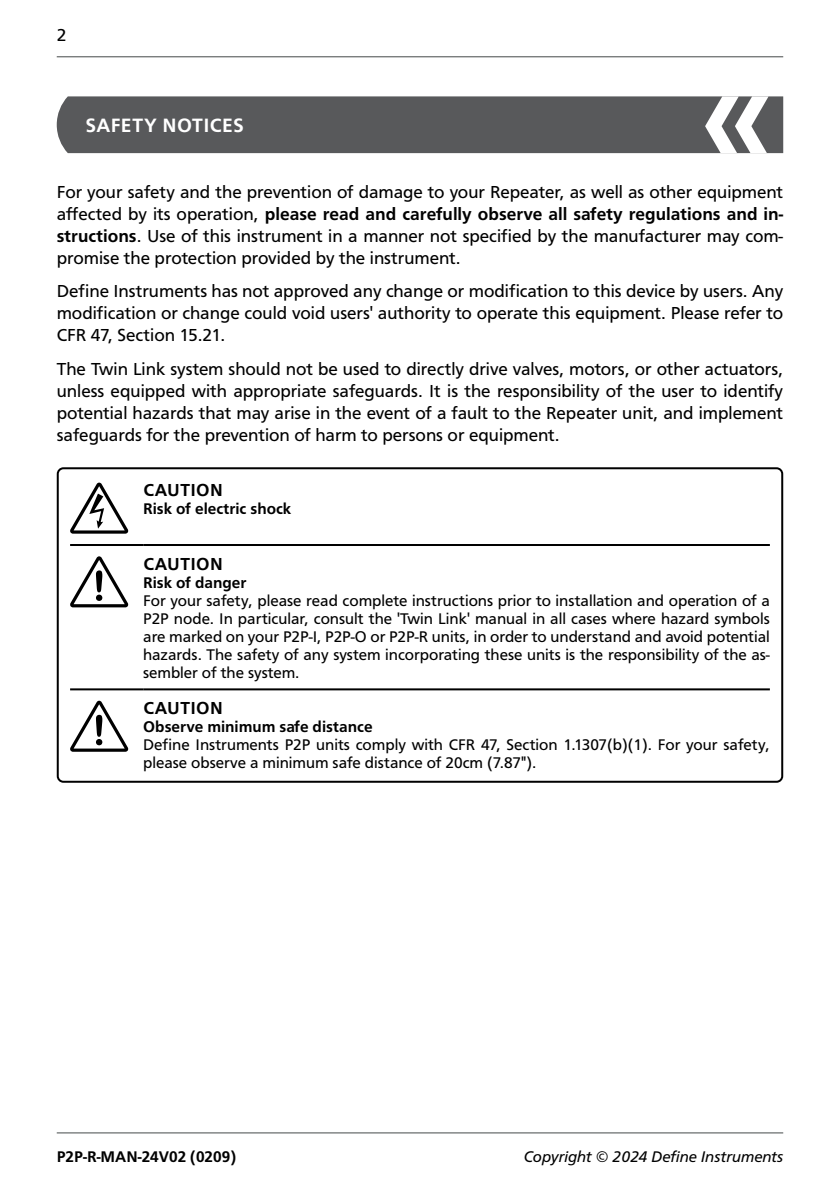
<style>
.page{position:relative;width:840px;height:1191px;background:#fff}
.page>*{position:absolute;margin:0;border:0;box-sizing:border-box;transform-origin:0 0}
.t1{font:700 20px "Carto Gothic Pro";letter-spacing:.02em;color:#fff}
.t2{font:18px/22px "Carto Gothic Pro";color:#000;text-align:justify}
.t3{font:700 18px "Carto Gothic Pro";letter-spacing:.02em;color:#000}
.t4{font:16px/18px "Carto Gothic Pro";color:#000;text-align:justify}
.t5{font:700 16px "Carto Gothic Pro";color:#000}
.t6{font:italic 16px "Carto Gothic Pro";color:#000}
.s1{font-weight:700}
</style>
<div class="page">
<hr style="left:57px;top:56px;width:725px;height:1px;background:#7a7d7d">
<hr style="left:57px;top:1132px;width:725px;height:1px;background:#7a7d7d">
<div style="left:57px;top:96px;width:725px;height:57px;background:#58595b"></div>
<svg style="left:704px;top:96px;width:64px;height:57px"></svg>
<hr style="left:70px;top:544px;width:73px;height:2px;background:#000">
<hr style="left:143px;top:544px;width:626px;height:2px;background:#000">
<hr style="left:70px;top:688px;width:73px;height:2px;background:#000">
<hr style="left:143px;top:688px;width:626px;height:2px;background:#000">
<svg style="left:70px;top:482px;width:58px;height:51px"></svg>
<svg style="left:70px;top:556px;width:58px;height:51px"></svg>
<svg style="left:70px;top:700px;width:58px;height:51px"></svg>
<div style="left:57px;top:467px;width:725px;height:315px;border:2px solid #000;border-radius:6px"></div>
<p class="t2" style="left:57px;top:24px;width:11px">2</p>
<p class="t1" style="left:85px;top:114px;width:160px">SAFETY NOTICES</p>
<p class="t2" style="left:57px;top:181px;width:727px">For your safety and the prevention of damage to your Repeater, as well as other equipment affected by its operation, <span class="s1">please read and carefully observe all safety regulations and in&shy;structions</span>. Use of this instrument in a manner not specified by the manufacturer may com&shy;promise the protection provided by the instrument.</p>
<p class="t2" style="left:57px;top:280px;width:727px">Define Instruments has not approved any change or modification to this device by users. Any modification or change could void users' authority to operate this equipment. Please refer to CFR 47, Section 15.21.</p>
<p class="t2" style="left:57px;top:357px;width:727px">The Twin Link system should not be used to directly drive valves, motors, or other actuators, unless equipped with appropriate safeguards. It is the responsibility of the user to identify potential hazards that may arise in the event of a fault to the Repeater unit, and implement safeguards for the prevention of harm to persons or equipment.</p>
<p class="t3" style="left:143px;top:480px;width:81px">CAUTION</p>
<p class="t5" style="left:143px;top:500px;width:150px">Risk of electric shock</p>
<p class="t3" style="left:143px;top:553px;width:81px">CAUTION</p>
<p class="t5" style="left:143px;top:573px;width:105px">Risk of danger</p>
<p class="t4" style="left:143px;top:591px;width:628px">For your safety, please read complete instructions prior to installation and operation of a P2P node. In particular, consult the 'Twin Link' manual in all cases where hazard symbols are marked on your P2P-I, P2P-O or P2P-R units, in order to understand and avoid potential hazards. The safety of any system incorporating these units is the responsibility of the as&shy;sembler of the system.</p>
<p class="t3" style="left:143px;top:698px;width:81px">CAUTION</p>
<p class="t5" style="left:143px;top:718px;width:231px">Observe minimum safe distance</p>
<p class="t4" style="left:143px;top:736px;width:627px">Define Instruments P2P units comply with CFR 47, Section 1.1307(b)(1). For your safety, please observe a minimum safe distance of 20cm (7.87").</p>
<p class="t5" style="left:57px;top:1147px;width:181px">P2P-R-MAN-24V02 (0209)</p>
<p class="t6" style="left:523px;top:1147px;width:261px">Copyright © 2024 Define Instruments</p>
</div>
